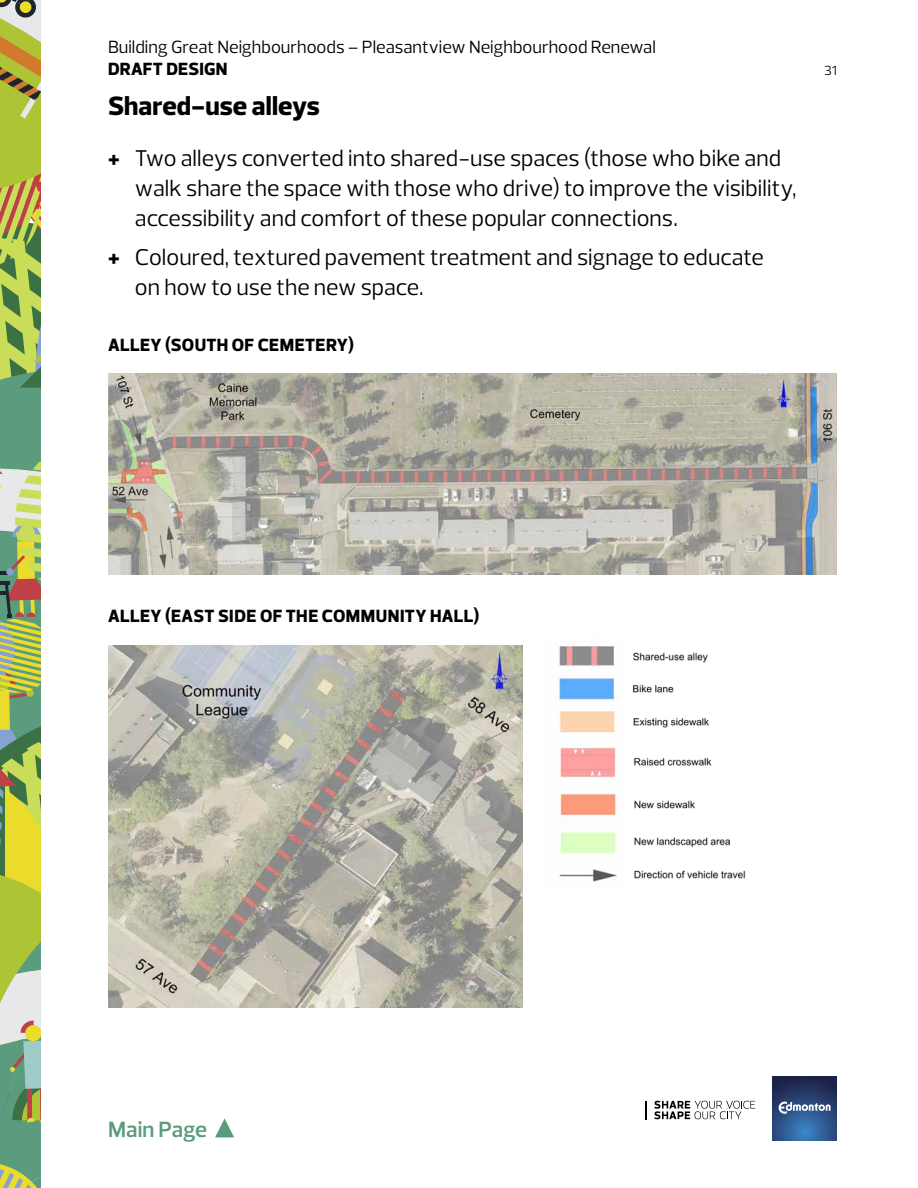
<style>
.page{position:relative;width:918px;height:1188px;background:#fff}
.page>*{position:absolute;margin:0;border:0;box-sizing:border-box;transform-origin:0 0}
.t1{font:800 27px "Prelo";letter-spacing:.005em;color:#000}
.t2{font:23.25px/30px "Prelo";color:#000}
.t3{font:600 22.5px "Prelo";color:#5a9c7d}
.t4{font:800 18px "Prelo";letter-spacing:.015em;color:#000}
.t5{font:18px "Prelo";color:#000}
.t6{font:13.5px "Prelo";color:#000}
.s1{font-weight:800}
</style>
<div class="page">
<svg style="left:0;top:0;width:41px;height:1188px;background:#9fb464"></svg>
<svg style="left:654px;top:1101px;width:101px;height:18px"></svg>
<svg style="left:645px;top:1101px;width:2px;height:18px"></svg>
<svg style="left:772px;top:1076px;width:65px;height:65px;background:#294779"></svg>
<svg style="left:779px;top:1102px;width:52px;height:12px"></svg>
<svg style="left:215px;top:1118px;width:19px;height:19px"></svg>
<img style="left:108px;top:374px;width:729px;height:200px">
<img style="left:108px;top:645px;width:415px;height:362px">
<img style="left:556px;top:643px;width:190px;height:239px">
<p class="t5" style="left:108px;top:35px;width:549px">Building Great Neighbourhoods – Pleasantview Neighbourhood Renewal</p>
<p class="t4" style="left:108px;top:58px;width:121px">DRAFT DESIGN</p>
<p class="t6" style="left:824px;top:62px;width:14px">31</p>
<p class="t1" style="left:108px;top:89px;width:213px">Shared-use alleys</p>
<p class="t2" style="left:135px;top:143px;width:663px;text-indent:-27px"><span class="s1">+</span> Two alleys converted into shared-use spaces (those who bike and walk share the space with those who drive) to improve the visibility, accessibility and comfort of these popular connections.</p>
<p class="t2" style="left:135px;top:242px;width:630px;text-indent:-27px"><span class="s1">+</span> Coloured, textured pavement treatment and signage to educate on how to use the new space.</p>
<p class="t4" style="left:108px;top:334px;width:247px">ALLEY (SOUTH OF CEMETERY)</p>
<p class="t4" style="left:108px;top:605px;width:373px">ALLEY (EAST SIDE OF THE COMMUNITY HALL)</p>
<p class="t3" style="left:108px;top:1116px;width:100px">Main Page</p>
</div>
